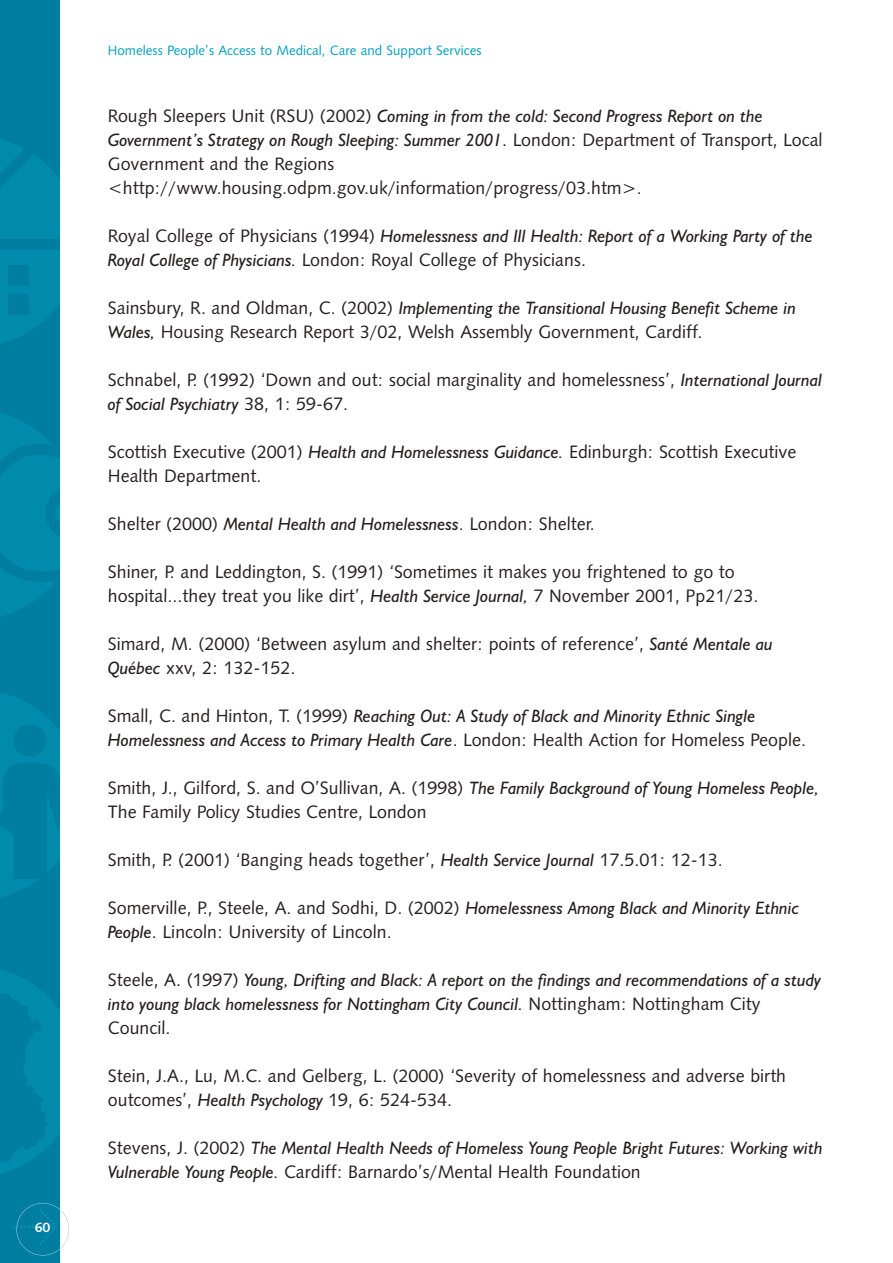
<style>
.page{position:relative;width:893px;height:1263px;background:#fff}
.page>*{position:absolute;margin:0;border:0;box-sizing:border-box;transform-origin:0 0}
.t1{font:18px/24px "Humanist 531 BT Roman A";color:#231f1f}
.t2{font:italic 18px/24px "Humanist 521 BT";color:#231f1f}
.t3{font:13.5px "Humanist 531 BT Roman A";color:#009fbe}
.t4{font:13.5px "Humanist 531 BT Bold A";color:#fff}
.s1{font-family:"Humanist 531 BT Roman A";font-style:normal}
.s2{font-family:"Humanist 521 BT";font-style:italic}
</style>
<div class="page">
<div style="left:1px;top:1px;width:59px;height:1260px;background:#007ea2"></div>
<svg style="left:1px;top:140px;width:59px;height:203px"></svg>
<svg style="left:1px;top:693px;width:59px;height:204px"></svg>
<div style="left:13px;top:724px;width:33px;height:32px;background:#007ea2;border-radius:50%"></div>
<svg style="left:1px;top:970px;width:59px;height:203px"></svg>
<svg style="left:1px;top:413px;width:59px;height:203px"></svg>
<svg style="left:13px;top:1208px;width:44px;height:36px"></svg>
<div style="left:16px;top:1202px;width:53px;height:53px;border:1px solid #9fcede;border-radius:50%"></div>
<p class="t4" style="left:35px;top:1221px;width:17px">60</p>
<p class="t3" style="left:108px;top:45px;width:375px">Homeless People’s Access to Medical, Care and Support Services</p>
<p class="t2" style="left:108px;top:106px;width:716px"><span class="s1">Rough Sleepers Unit (RSU) (2002)</span> Coming in from the cold: Second Progress Report on the<br>Government’s Strategy on Rough Sleeping: Summer 2001<span class="s1">. London: Department of Transport, Local</span></p>
<p class="t1" style="left:108px;top:153px;width:535px">Government and the Regions &lt;http://www.housing.odpm.gov.uk/information/progress/03.htm&gt;.</p>
<p class="t2" style="left:108px;top:226px;width:706px"><span class="s1">Royal College of Physicians (1994)</span> Homelessness and Ill Health: Report of a Working Party of the</p>
<p class="t1" style="left:108px;top:249px;width:479px"><span class="s2">Royal College of Physicians.</span> London: Royal College of Physicians.</p>
<p class="t2" style="left:108px;top:298px;width:689px"><span class="s1">Sainsbury, R. and Oldman, C. (2002)</span> Implementing the Transitional Housing Benefit Scheme in</p>
<p class="t1" style="left:108px;top:321px;width:596px"><span class="s2">Wales,</span> Housing Research Report 3/02, Welsh Assembly Government, Cardiff.</p>
<p class="t1" style="left:108px;top:369px;width:715px">Schnabel, P. (1992) ‘Down and out: social marginality and homelessness’, <span class="s2">International Journal</span></p>
<p class="t2" style="left:108px;top:394px;width:242px">of Social Psychiatry <span class="s1">38, 1: 59-67.</span></p>
<p class="t1" style="left:108px;top:441px;width:690px">Scottish Executive (2001) <span class="s2">Health and Homelessness Guidance.</span> Edinburgh: Scottish Executive<br>Health Department.</p>
<p class="t1" style="left:108px;top:513px;width:488px">Shelter (2000) <span class="s2">Mental Health and Homelessness</span>. London: Shelter.</p>
<p class="t1" style="left:108px;top:561px;width:652px">Shiner, P. and Leddington, S. (1991) ‘Sometimes it makes you frightened to go to hospital...they treat you like dirt’, <span class="s2">Health Service Journal,</span> 7 November 2001, Pp21/23.</p>
<p class="t1" style="left:108px;top:633px;width:666px">Simard, M. (2000) ‘Between asylum and shelter: points of reference’, <span class="s2">Santé Mentale au<br>Québec</span> xxv, 2: 132-152.</p>
<p class="t2" style="left:108px;top:706px;width:699px"><span class="s1">Small, C. and Hinton, T. (1999)</span> Reaching Out: A Study of Black and Minority Ethnic Single<br>Homelessness and Access to Primary Health Care<span class="s1">. London: Health Action for Homeless People.</span></p>
<p class="t1" style="left:108px;top:777px;width:712px">Smith, J., Gilford, S. and O’Sullivan, A. (1998) <span class="s2">The Family Background of Young Homeless People,<br></span>The Family Policy Studies Centre, London</p>
<p class="t1" style="left:108px;top:849px;width:616px">Smith, P. (2001) ‘Banging heads together’, <span class="s2">Health Service Journal</span> 17.5.01: 12-13.</p>
<p class="t1" style="left:108px;top:897px;width:693px">Somerville, P., Steele, A. and Sodhi, D. (2002) <span class="s2">Homelessness Among Black and Minority Ethnic<br>People</span>. Lincoln: University of Lincoln.</p>
<p class="t2" style="left:108px;top:970px;width:714px"><span class="s1">Steele, A. (1997)</span> Young, Drifting and Black: A report on the findings and recommendations of a study into young black homelessness for Nottingham City Council. <span class="s1">Nottingham: Nottingham City</span></p>
<p class="t1" style="left:108px;top:1017px;width:64px">Council.</p>
<p class="t1" style="left:108px;top:1065px;width:680px">Stein, J.A., Lu, M.C. and Gelberg, L. (2000) ‘Severity of homelessness and adverse birth outcomes’, <span class="s2">Health Psychology</span> 19, 6: 524-534.</p>
<p class="t2" style="left:108px;top:1138px;width:716px"><span class="s1">Stevens, J. (2002)</span> The Mental Health Needs of Homeless Young People Bright Futures: Working with</p>
<p class="t1" style="left:108px;top:1161px;width:534px"><span class="s2">Vulnerable Young People.</span> Cardiff: Barnardo’s/Mental Health Foundation</p>
</div>
